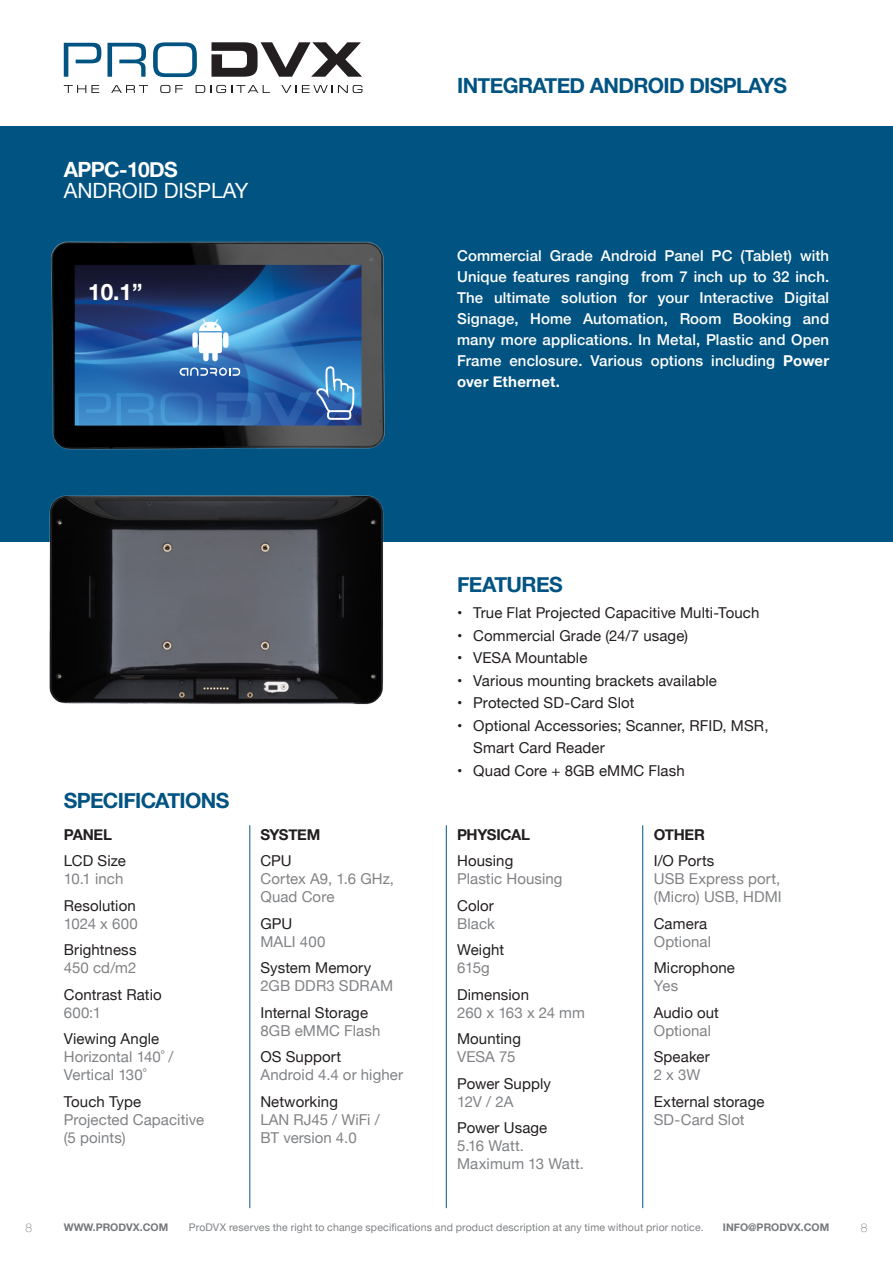
<style>
.page{position:relative;width:893px;height:1263px;background:#fff}
.page>*{position:absolute;margin:0;border:0;box-sizing:border-box;transform-origin:0 0}
.t1{font:700 22.5px "Helvetica Neue";color:#fff}
.t2{font:700 21px "Helvetica Neue";letter-spacing:-.03em;color:#015382}
.t3{font:21px "Helvetica Neue";color:#fff}
.t4{font:700 21px "Helvetica Neue";letter-spacing:-.03em;color:#fff}
._08_SPEC{font:15px/18px "Helvetica Neue";letter-spacing:.005em;color:#808285}
.t5{font:500 15px/21px "Helvetica Neue";letter-spacing:.01em;color:#fff;text-align:justify}
._07_SPEC_SUBTITLE{font:15px "Helvetica Neue";letter-spacing:.005em;color:#231f20}
._05_FEATURES{font:15px/22.5px "Helvetica Neue";letter-spacing:.005em;color:#231f20}
._06_SPEC_HEADER{font:700 15px "Helvetica Neue";letter-spacing:-.02em;color:#231f20}
.t6{font:100 12px "Helvetica Neue";color:#76787b}
.t7{font:10.5px "Helvetica Neue";letter-spacing:.015em;color:#808285}
.t8{font:700 10.5px "Helvetica Neue";color:#76787b}
.s1{font-weight:700}
.s2{color:#231f20}
</style>
<div class="page">
<svg style="left:153px;top:42px;width:44px;height:35px"></svg>
<svg style="left:211px;top:42px;width:151px;height:35px"></svg>
<svg style="left:64px;top:43px;width:37px;height:34px"></svg>
<svg style="left:107px;top:43px;width:39px;height:34px"></svg>
<svg style="left:64px;top:85px;width:35px;height:8px"></svg>
<svg style="left:111px;top:85px;width:37px;height:8px"></svg>
<svg style="left:160px;top:85px;width:23px;height:8px"></svg>
<svg style="left:196px;top:85px;width:74px;height:8px"></svg>
<svg style="left:281px;top:85px;width:82px;height:8px"></svg>
<div style="left:0;top:127px;width:893px;height:415px;background:#015382"></div>
<hr style="left:249px;top:825px;width:1px;height:383px;background:#015382">
<hr style="left:446px;top:825px;width:1px;height:383px;background:#015382">
<hr style="left:642px;top:825px;width:1px;height:383px;background:#015382">
<img style="left:51px;top:241px;width:333px;height:209px">
<img style="left:49px;top:495px;width:335px;height:210px">
<svg style="left:315px;top:365px;width:39px;height:55px;background:#568ec6"></svg>
<svg style="left:192px;top:319px;width:36px;height:42px;background:#b7d6ed"></svg>
<svg style="left:179px;top:367px;width:62px;height:9px"></svg>
<p class="t4" style="left:64px;top:153px;width:116px">APPC-10DS</p>
<p class="t3" style="left:64px;top:175px;width:186px">ANDROID DISPLAY</p>
<p class="t1" style="left:88px;top:274px;width:56px">10.1”</p>
<h2 class="t2" style="left:457px;top:69px;width:332px">INTEGRATED ANDROID DISPLAYS</h2>
<p class="t5" style="left:457px;top:244px;width:374px">Commercial Grade Android Panel PC (Tablet) with Unique features ranging from 7 inch up to 32 inch.<br>The ultimate solution for your Interactive Digital Signage, Home Automation, Room Booking and many more applications. In Metal, Plastic and Open Frame enclosure. Various options including <span class="s1">Power over Ethernet.</span></p>
<h2 class="t2" style="left:64px;top:784px;width:167px">SPECIFICATIONS</h2>
<p class="_06_SPEC_HEADER" style="left:64px;top:822px;width:50px">PANEL</p>
<p class="_07_SPEC_SUBTITLE" style="left:64px;top:850px;width:64px">LCD Size</p>
<p class="_08_SPEC" style="left:64px;top:871px;width:61px">10.1 inch</p>
<p class="_07_SPEC_SUBTITLE" style="left:64px;top:894px;width:74px">Resolution</p>
<p class="_08_SPEC" style="left:64px;top:915px;width:75px">1024 x 600</p>
<p class="_07_SPEC_SUBTITLE" style="left:64px;top:939px;width:74px">Brightness</p>
<p class="_08_SPEC" style="left:64px;top:960px;width:74px">450 cd/m2</p>
<p class="_07_SPEC_SUBTITLE" style="left:64px;top:983px;width:99px">Contrast Ratio</p>
<p class="_08_SPEC" style="left:64px;top:1004px;width:39px">600:1</p>
<p class="_07_SPEC_SUBTITLE" style="left:64px;top:1028px;width:97px">Viewing Angle</p>
<p class="_08_SPEC" style="left:64px;top:1049px;width:111px">Horizontal 140˚ /<br>Vertical 130˚</p>
<p class="_07_SPEC_SUBTITLE" style="left:64px;top:1090px;width:79px">Touch Type</p>
<p class="_08_SPEC" style="left:64px;top:1111px;width:142px">Projected Capacitive (5 points)</p>
<p class="_06_SPEC_HEADER" style="left:260px;top:822px;width:61px">SYSTEM</p>
<p class="_07_SPEC_SUBTITLE" style="left:260px;top:850px;width:33px">CPU</p>
<p class="_08_SPEC" style="left:260px;top:871px;width:135px">Cortex A9, 1.6 GHz,<br>Quad Core</p>
<p class="_07_SPEC_SUBTITLE" style="left:260px;top:912px;width:33px">GPU</p>
<p class="_08_SPEC" style="left:260px;top:933px;width:66px">MALI 400</p>
<p class="_07_SPEC_SUBTITLE" style="left:260px;top:957px;width:112px">System Memory</p>
<p class="_08_SPEC" style="left:260px;top:978px;width:134px">2GB DDR3 SDRAM</p>
<p class="_07_SPEC_SUBTITLE" style="left:260px;top:1001px;width:109px">Internal Storage</p>
<p class="_08_SPEC" style="left:260px;top:1022px;width:121px">8GB eMMC Flash</p>
<p class="_07_SPEC_SUBTITLE" style="left:260px;top:1046px;width:82px">OS Support</p>
<p class="_08_SPEC" style="left:260px;top:1067px;width:144px">Android 4.4 or higher</p>
<p class="_08_SPEC" style="left:260px;top:1093px;width:121px"><span class="s2">Networking<br></span>LAN RJ45 / WiFi /<br>BT version 4.0</p>
<h2 class="t2" style="left:457px;top:568px;width:107px">FEATURES</h2>
<p class="_05_FEATURES" style="left:457px;top:602px;width:304px">• True Flat Projected Capacitive Multi-Touch</p>
<p class="_05_FEATURES" style="left:457px;top:625px;width:232px">• Commercial Grade (24/7 usage)</p>
<p class="_05_FEATURES" style="left:457px;top:647px;width:132px">• VESA Mountable</p>
<p class="_05_FEATURES" style="left:457px;top:670px;width:261px">• Various mounting brackets available</p>
<p class="_05_FEATURES" style="left:457px;top:692px;width:179px">• Protected SD-Card Slot</p>
<p class="_05_FEATURES" style="left:473px;top:715px;width:297px;text-indent:-16px">• Optional Accessories; Scanner, RFID, MSR,<br>Smart Card Reader</p>
<p class="_05_FEATURES" style="left:457px;top:760px;width:229px">• Quad Core + 8GB eMMC Flash</p>
<p class="_06_SPEC_HEADER" style="left:457px;top:822px;width:74px">PHYSICAL</p>
<p class="_07_SPEC_SUBTITLE" style="left:457px;top:850px;width:58px">Housing</p>
<p class="_08_SPEC" style="left:457px;top:871px;width:107px">Plastic Housing</p>
<p class="_07_SPEC_SUBTITLE" style="left:457px;top:894px;width:38px">Color</p>
<p class="_08_SPEC" style="left:457px;top:915px;width:39px">Black</p>
<p class="_07_SPEC_SUBTITLE" style="left:457px;top:939px;width:49px">Weight</p>
<p class="_08_SPEC" style="left:457px;top:960px;width:34px">615g</p>
<p class="_07_SPEC_SUBTITLE" style="left:457px;top:983px;width:73px">Dimension</p>
<p class="_08_SPEC" style="left:457px;top:1004px;width:129px">260 x 163 x 24 mm</p>
<p class="_07_SPEC_SUBTITLE" style="left:457px;top:1028px;width:65px">Mounting</p>
<p class="_08_SPEC" style="left:457px;top:1049px;width:60px">VESA 75</p>
<p class="_07_SPEC_SUBTITLE" style="left:457px;top:1072px;width:95px">Power Supply</p>
<p class="_08_SPEC" style="left:457px;top:1093px;width:58px">12V / 2A</p>
<p class="_07_SPEC_SUBTITLE" style="left:457px;top:1117px;width:92px">Power Usage</p>
<p class="_08_SPEC" style="left:457px;top:1138px;width:128px">5.16 Watt.<br>Maximum 13 Watt.</p>
<p class="_06_SPEC_HEADER" style="left:654px;top:822px;width:53px">OTHER</p>
<p class="_07_SPEC_SUBTITLE" style="left:654px;top:850px;width:62px">I/O Ports</p>
<p class="_08_SPEC" style="left:654px;top:871px;width:130px">USB Express port, (Micro) USB, HDMI</p>
<p class="_07_SPEC_SUBTITLE" style="left:654px;top:912px;width:55px">Camera</p>
<p class="_08_SPEC" style="left:654px;top:933px;width:59px">Optional</p>
<p class="_07_SPEC_SUBTITLE" style="left:654px;top:957px;width:83px">Microphone</p>
<p class="_08_SPEC" style="left:654px;top:978px;width:26px">Yes</p>
<p class="_07_SPEC_SUBTITLE" style="left:654px;top:1001px;width:67px">Audio out</p>
<p class="_08_SPEC" style="left:654px;top:1022px;width:59px">Optional</p>
<p class="_07_SPEC_SUBTITLE" style="left:654px;top:1046px;width:58px">Speaker</p>
<p class="_08_SPEC" style="left:654px;top:1067px;width:48px">2 x 3W</p>
<p class="_07_SPEC_SUBTITLE" style="left:654px;top:1090px;width:112px">External storage</p>
<p class="_08_SPEC" style="left:654px;top:1111px;width:92px">SD-Card Slot</p>
<p class="t6" style="left:26px;top:1219px;width:8px">8</p>
<p class="t8" style="left:64px;top:1219px;width:106px">WWW.PRODVX.COM</p>
<p class="t7" style="left:189px;top:1219px;width:516px">ProDVX reserves the right to change specifications and product description at any time without prior notice.</p>
<p class="t8" style="left:723px;top:1219px;width:108px">INFO@PRODVX.COM</p>
<p class="t6" style="left:861px;top:1219px;width:8px">8</p>
</div>
